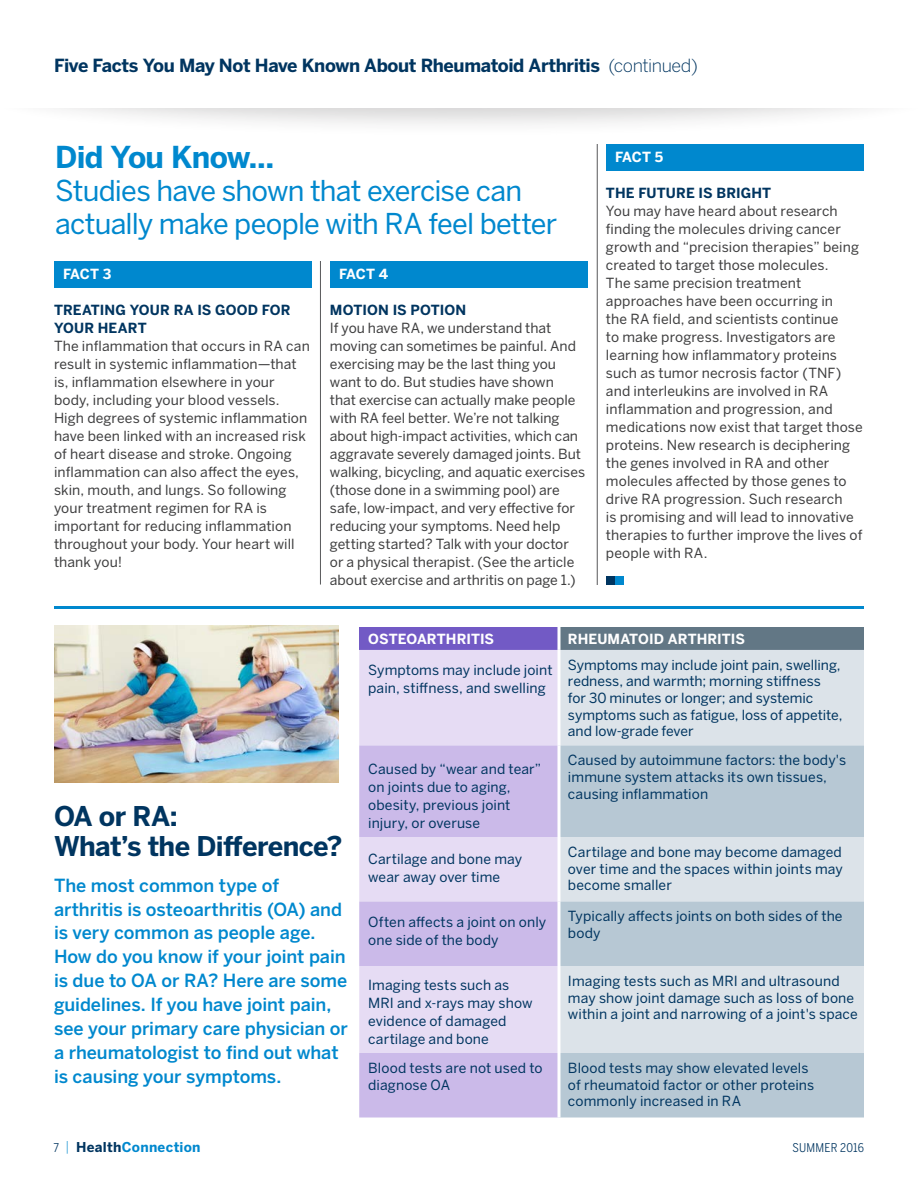
<style>
.page{position:relative;width:918px;height:1188px;background:#fff}
.page>*{position:absolute;margin:0;border:0;box-sizing:border-box;transform-origin:0 0}
.large_quote_text{font:700 30px "Benton Sans";letter-spacing:-.025em;color:#0088ce}
.large_quote_text-2{font:28.5px/33px "Benton Sans";letter-spacing:-.03em;color:#0088ce}
.blue_Headline{font:700 27px/30px "Benton Sans";letter-spacing:-.02em;color:#003560}
.Benton_9_12_body_cop{font:500 18px/24px "Benton Sans";letter-spacing:-.005em;color:#0088ce}
.Headline_Primary_bol{font:700 18px "Benton Sans";letter-spacing:-.02em;color:#003560}
.Benton_9_12_body_cop-2{font:13.8px/18px "Benton Sans";letter-spacing:.005em;color:#3e3e3f}
.darkblue_text_subhea{font:13.8px/16.6px "Benton Sans";letter-spacing:.005em;color:#003560}
.Benton_9_12_body_cop-3{font:13.8px/18px "Benton Sans";letter-spacing:.005em;color:#003560}
.darkblue_text_subhea-2{font:700 13.8px/18px "Benton Sans";letter-spacing:.01em;color:#003560}
.darkblue_text_subhea-3{font:700 13.8px "Benton Sans";letter-spacing:.005em;color:#fff}
.Benton_9_12_body_cop-4{font:700 13.8px "Benton Sans";letter-spacing:-.015em;color:#fff}
.t1{font:700 13.5px "Benton Sans";letter-spacing:.02em;color:#0088ce}
.t2{font:12px "Benton Sans Condensed";letter-spacing:.02em;color:#003560}
.s1{font-weight:300}
.s2{font-family:"Benton Sans Condensed";font-weight:400;font-size:12px;color:#003560}
.s3{color:#003560}
</style>
<div class="page">
<hr style="left:320px;top:261px;width:1px;height:324px;background:#57585a">
<hr style="left:597px;top:144px;width:1px;height:441px;background:#57585a">
<div style="left:0;top:35px;width:918px;height:103px;background:#231f20;opacity:.2"></div>
<div style="left:1px;top:6px;width:917px;height:102px;background:#fff"></div>
<div style="left:54px;top:261px;width:258px;height:27px;background:#0088ce"></div>
<div style="left:330px;top:261px;width:258px;height:27px;background:#0088ce"></div>
<div style="left:606px;top:144px;width:258px;height:27px;background:#0088ce"></div>
<div style="left:606px;top:576px;width:9px;height:9px;background:#003560"></div>
<div style="left:615px;top:576px;width:9px;height:9px;background:#0088ce"></div>
<img style="left:54px;top:626px;width:285px;height:157px">
<div style="left:359px;top:627px;width:200px;height:23px;background:#725ac5"></div>
<div style="left:559px;top:627px;width:305px;height:23px;background:#627785"></div>
<div style="left:359px;top:650px;width:198px;height:95px;background:#e6dcf4"></div>
<div style="left:560px;top:650px;width:304px;height:95px;background:#dce3e9"></div>
<svg style="left:359px;top:745px;width:198px;height:373px;fill:#cbbae9"></svg>
<svg style="left:560px;top:745px;width:304px;height:373px;fill:#b7c8d4"></svg>
<hr style="left:557px;top:627px;width:3px;height:23px;background:#fff">
<hr style="left:54px;top:606px;width:810px;height:3px;background:#0088ce">
<p class="Headline_Primary_bol" style="left:54px;top:54px;width:646px">Five Facts You May Not Have Known About Rheumatoid Arthritis <span class="s1">(continued)</span></p>
<p class="large_quote_text" style="left:55px;top:138px;width:220px">Did You Know…</p>
<p class="large_quote_text-2" style="left:55px;top:174px;width:504px">Studies have shown that exercise can actually make people with RA feel better</p>
<p class="Benton_9_12_body_cop-4" style="left:63px;top:265px;width:50px">FACT 3</p>
<p class="darkblue_text_subhea-2" style="left:54px;top:301px;width:238px">TREATING YOUR RA IS GOOD FOR<br>YOUR HEART</p>
<p class="Benton_9_12_body_cop-2" style="left:54px;top:337px;width:257px">The inflammation that occurs in RA can result in systemic inflammation—that is, inflammation elsewhere in your body, including your blood vessels.<br>High degrees of systemic inflammation have been linked with an increased risk of heart disease and stroke. Ongoing inflammation can also affect the eyes, skin, mouth, and lungs. So following your treatment regimen for RA is important for reducing inflammation throughout your body. Your heart will thank you!</p>
<p class="Benton_9_12_body_cop-4" style="left:339px;top:265px;width:51px">FACT 4</p>
<p class="darkblue_text_subhea-2" style="left:330px;top:301px;width:138px">MOTION IS POTION</p>
<p class="Benton_9_12_body_cop-2" style="left:330px;top:319px;width:257px">If you have RA, we understand that moving can sometimes be painful. And exercising may be the last thing you want to do. But studies have shown<br>that exercise can actually make people with RA feel better. We’re not talking about high-impact activities, which can aggravate severely damaged joints. But walking, bicycling, and aquatic exercises (those done in a swimming pool) are safe, low-impact, and very effective for reducing your symptoms. Need help getting started? Talk with your doctor or a physical therapist. (See the article about exercise and arthritis on page 1.)</p>
<p class="Benton_9_12_body_cop-4" style="left:615px;top:148px;width:50px">FACT 5</p>
<p class="darkblue_text_subhea-2" style="left:606px;top:184px;width:167px">THE FUTURE IS BRIGHT</p>
<p class="Benton_9_12_body_cop-2" style="left:606px;top:202px;width:258px">You may have heard about research finding the molecules driving cancer growth and “precision therapies” being created to target those molecules.<br>The same precision treatment approaches have been occurring in<br>the RA field, and scientists continue<br>to make progress. Investigators are learning how inflammatory proteins such as tumor necrosis factor (TNF) and interleukins are involved in RA inflammation and progression, and medications now exist that target those proteins. New research is deciphering the genes involved in RA and other molecules affected by those genes to drive RA progression. Such research<br>is promising and will lead to innovative therapies to further improve the lives of people with RA.</p>
<p class="blue_Headline" style="left:54px;top:801px;width:290px">OA or RA:<br>What’s the Difference?</p>
<p class="Benton_9_12_body_cop" style="left:54px;top:873px;width:296px">The most common type of arthritis is osteoarthritis (OA) and is very common as people age.<br>How do you know if your joint pain is due to OA or RA? Here are some guidelines. If you have joint pain, see your primary care physician or a rheumatologist to find out what is causing your symptoms.</p>
<p class="darkblue_text_subhea-3" style="left:368px;top:630px;width:128px">OSTEOARTHRITIS</p>
<p class="darkblue_text_subhea-3" style="left:568px;top:630px;width:179px">RHEUMATOID ARTHRITIS</p>
<p class="Benton_9_12_body_cop-3" style="left:368px;top:661px;width:186px">Symptoms may include joint pain, stiffness, and swelling</p>
<p class="darkblue_text_subhea" style="left:568px;top:657px;width:276px">Symptoms may include joint pain, swelling, redness, and warmth; morning stiffness for 30 minutes or longer; and systemic symptoms such as fatigue, loss of appetite, and low-grade fever</p>
<p class="Benton_9_12_body_cop-3" style="left:368px;top:760px;width:175px">Caused by “wear and tear” on joints due to aging, obesity, previous joint injury, or overuse</p>
<p class="darkblue_text_subhea" style="left:568px;top:752px;width:280px">Caused by autoimmune factors: the body's immune system attacks its own tissues, causing inflammation</p>
<p class="Benton_9_12_body_cop-3" style="left:368px;top:850px;width:155px">Cartilage and bone may wear away over time</p>
<p class="darkblue_text_subhea" style="left:568px;top:844px;width:276px;text-align:justify">Cartilage and bone may become damaged over time and the spaces within joints may become smaller</p>
<p class="Benton_9_12_body_cop-3" style="left:368px;top:913px;width:180px">Often affects a joint on only one side of the body</p>
<p class="darkblue_text_subhea" style="left:568px;top:908px;width:276px">Typically affects joints on both sides of the body</p>
<p class="Benton_9_12_body_cop-3" style="left:368px;top:976px;width:166px">Imaging tests such as<br>MRI and x-rays may show evidence of damaged cartilage and bone</p>
<p class="darkblue_text_subhea" style="left:568px;top:973px;width:291px">Imaging tests such as MRI and ultrasound may show joint damage such as loss of bone within a joint and narrowing of a joint's space</p>
<p class="darkblue_text_subhea" style="left:368px;top:1060px;width:176px">Blood tests are not used to diagnose OA</p>
<p class="darkblue_text_subhea" style="left:568px;top:1060px;width:248px">Blood tests may show elevated levels of rheumatoid factor or other proteins commonly increased in RA</p>
<p class="t1" style="left:53px;top:1139px;width:149px"><span class="s2">7</span> <span class="s1">|</span> <span class="s3">Health</span>Connection</p>
<p class="t2" style="left:792px;top:1140px;width:73px">SUMMER 2016</p>
</div>
